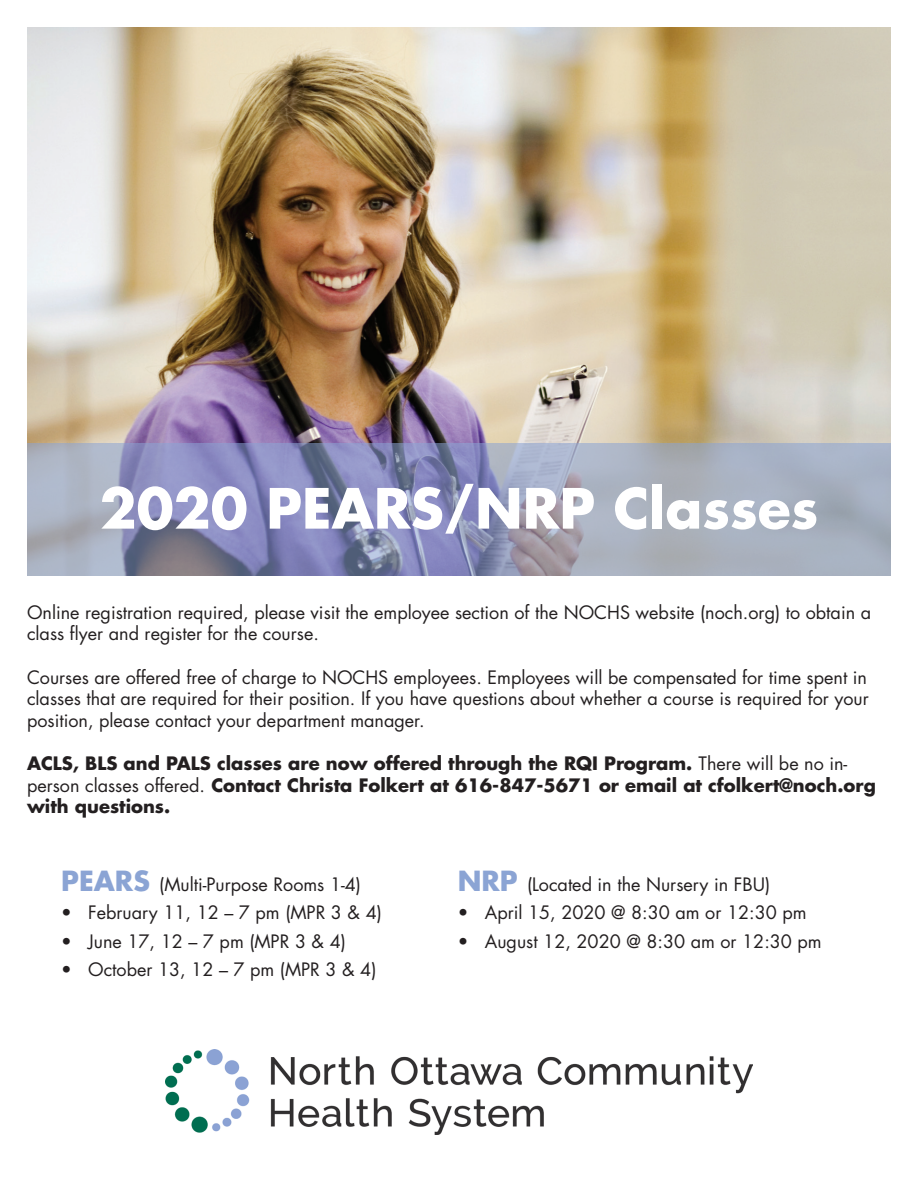
<style>
.page{position:relative;width:918px;height:1188px;background:#fff}
.page>*{position:absolute;margin:0;border:0;box-sizing:border-box;transform-origin:0 0}
.t1{font:700 54px "Futura Std";color:#fff}
.t2{font:18px/28.5px "Futura Std";color:#231f20}
.t3{font:700 18px/21.6px "Futura Std";color:#231f20}
.s1{font-weight:400}
.s2{font-weight:700;font-size:27px;color:#8ba4d4}
</style>
<div class="page">
<img style="left:166px;top:1050px;width:586px;height:85px">
<img style="left:27px;top:27px;width:864px;height:416px">
<svg style="left:27px;top:443px;width:864px;height:133px;background:#979cb8"></svg>
<p class="t1" style="left:100px;top:472px;width:720px">2020 PEARS/NRP Classes</p>
<p class="t2" style="left:27px;top:602px;width:846px;line-height:21.6px">Online registration required, please visit the employee section of the NOCHS website (noch.org) to obtain a class flyer and register for the course.</p>
<p class="t2" style="left:27px;top:666px;width:843px;line-height:21.6px;text-align:justify">Courses are offered free of charge to NOCHS employees. Employees will be compensated for time spent in classes that are required for their position. If you have questions about whether a course is required for your position, please contact your department manager.</p>
<p class="t3" style="left:27px;top:752px;width:851px">ACLS, BLS and PALS classes are now offered through the RQI Program. <span class="s1">There will be no in&shy;person classes offered.</span> Contact Christa Folkert at 616-847-5671 or email at cfolkert@noch.org with questions.</p>
<p class="t2" style="left:61px;top:870px;width:301px"><span class="s2">PEARS</span> (Multi-Purpose Rooms 1-4)</p>
<p class="t2" style="left:88px;top:899px;width:295px">February 11, 12 – 7 pm (MPR 3 &amp; 4)</p>
<p class="t2" style="left:88px;top:927px;width:259px">June 17, 12 – 7 pm (MPR 3 &amp; 4)</p>
<p class="t2" style="left:88px;top:956px;width:290px">October 13, 12 – 7 pm (MPR 3 &amp; 4)</p>
<p class="t2" style="left:61px;top:899px;width:12px;text-align:justify">• • •</p>
<p class="t2" style="left:458px;top:870px;width:314px"><span class="s2">NRP</span> (Located in the Nursery in FBU)</p>
<p class="t2" style="left:485px;top:899px;width:323px">April 15, 2020 @ 8:30 am or 12:30 pm</p>
<p class="t2" style="left:485px;top:927px;width:339px">August 12, 2020 @ 8:30 am or 12:30 pm</p>
<p class="t2" style="left:458px;top:899px;width:12px">• •</p>
</div>
